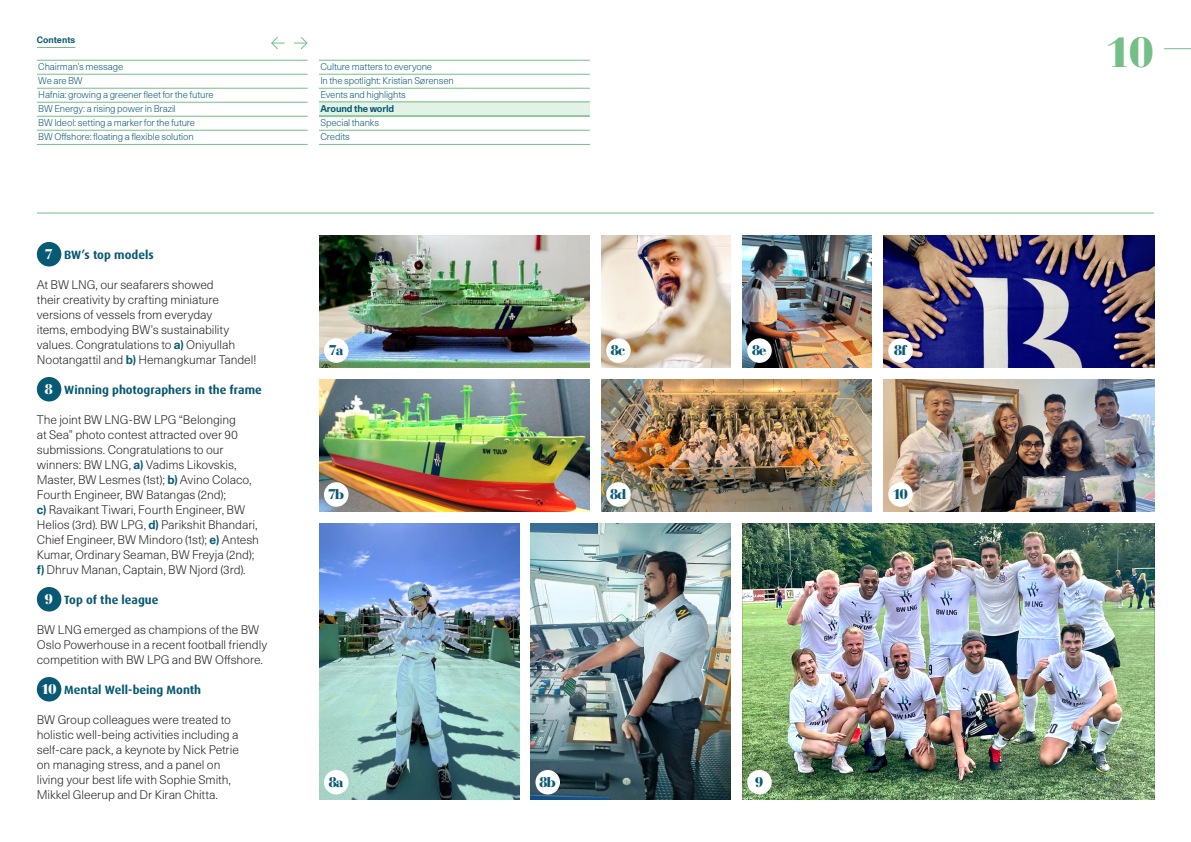
<style>
.page{position:relative;width:1191px;height:842px;background:#fff}
.page>*{position:absolute;margin:0;border:0;box-sizing:border-box;transform-origin:0 0}
.t1{font:900 42px "Bauer Bodoni";color:#73bf87}
.t2{font:900 14px "Bauer Bodoni";letter-spacing:-.1em;color:#085973}
.t3{font:300 12px/15px "Unica 77 LL";letter-spacing:-.005em;color:#231f20}
.t4{font:700 12px "Dax Pro";color:#085973}
.t5{font:300 9.5px/14px "Unica 77 LL";letter-spacing:-.015em;color:#085973}
.t6{font:700 9.5px "Unica 77 LL";letter-spacing:-.015em;color:#085973}
.t7{font:700 9px "Unica 77 LL";letter-spacing:.005em;color:#085973}
.s1{font-family:"Bauer Bodoni";font-weight:900;font-size:14px;color:#fff}
.s2{font-weight:700;color:#085973}
</style>
<div class="page">
<img style="left:530px;top:523px;width:201px;height:276px">
<div style="left:535px;top:770px;width:25px;height:24px;background:#fff;border-radius:50%"></div>
<img style="left:601px;top:235px;width:130px;height:133px">
<img style="left:319px;top:235px;width:271px;height:133px">
<img style="left:742px;top:235px;width:130px;height:133px">
<img style="left:601px;top:379px;width:271px;height:133px">
<img style="left:883px;top:379px;width:271px;height:133px">
<img style="left:319px;top:379px;width:271px;height:133px">
<img style="left:742px;top:523px;width:412px;height:276px">
<img style="left:883px;top:235px;width:271px;height:133px">
<div style="left:37px;top:242px;width:24px;height:24px;background:#085973;border-radius:50%"></div>
<div style="left:37px;top:377px;width:24px;height:24px;background:#085973;border-radius:50%"></div>
<div style="left:37px;top:587px;width:24px;height:24px;background:#085973;border-radius:50%"></div>
<div style="left:37px;top:677px;width:24px;height:24px;background:#085973;border-radius:50%"></div>
<div style="left:747px;top:770px;width:24px;height:24px;background:#fff;border-radius:50%"></div>
<img style="left:319px;top:523px;width:200px;height:276px">
<div style="left:324px;top:770px;width:24px;height:24px;background:#fff;border-radius:50%"></div>
<div style="left:324px;top:482px;width:24px;height:25px;background:#fff;border-radius:50%"></div>
<div style="left:606px;top:482px;width:25px;height:25px;background:#fff;border-radius:50%"></div>
<div style="left:888px;top:482px;width:24px;height:25px;background:#fff;border-radius:50%"></div>
<div style="left:888px;top:338px;width:24px;height:25px;background:#fff;border-radius:50%"></div>
<div style="left:747px;top:338px;width:24px;height:25px;background:#fff;border-radius:50%"></div>
<div style="left:606px;top:338px;width:24px;height:25px;background:#fff;border-radius:50%"></div>
<div style="left:324px;top:338px;width:24px;height:25px;background:#fff;border-radius:50%"></div>
<hr style="left:37px;top:213px;width:1117px;height:1px;background:#73bf87">
<hr style="left:37px;top:47px;width:38px;height:1px;background:#73bf87">
<svg style="left:271px;top:37px;width:14px;height:12px"></svg>
<svg style="left:294px;top:37px;width:14px;height:12px"></svg>
<svg style="left:1164px;top:48px;width:27px;height:1px"></svg>
<hr style="left:37px;top:60px;width:271px;height:1px;background:#73bf87">
<hr style="left:37px;top:74px;width:271px;height:1px;background:#73bf87">
<hr style="left:37px;top:88px;width:271px;height:1px;background:#73bf87">
<hr style="left:37px;top:102px;width:271px;height:1px;background:#73bf87">
<hr style="left:37px;top:116px;width:271px;height:1px;background:#73bf87">
<hr style="left:37px;top:130px;width:271px;height:1px;background:#73bf87">
<hr style="left:37px;top:144px;width:271px;height:1px;background:#73bf87">
<hr style="left:319px;top:60px;width:271px;height:1px;background:#73bf87">
<hr style="left:319px;top:74px;width:271px;height:1px;background:#73bf87">
<hr style="left:319px;top:88px;width:271px;height:1px;background:#73bf87">
<div style="left:319px;top:102px;width:271px;height:14px;background:#e3f2e7"></div>
<hr style="left:319px;top:101px;width:271px;height:1px;background:#73bf87">
<hr style="left:319px;top:115px;width:271px;height:1px;background:#73bf87">
<hr style="left:319px;top:116px;width:271px;height:1px;background:#73bf87">
<hr style="left:319px;top:130px;width:271px;height:1px;background:#73bf87">
<hr style="left:319px;top:144px;width:271px;height:1px;background:#73bf87">
<p class="t7" style="left:37px;top:34px;width:40px">Contents</p>
<p class="t5" style="left:38px;top:59px;width:177px">Chairman’s message<br>We are BW<br>Hafnia: growing a greener fleet for the future<br>BW Energy: a rising power in Brazil<br>BW Ideol: setting a marker for the future<br>BW Offshore: floating a flexible solution</p>
<p class="t5" style="left:320px;top:59px;width:135px">Culture matters to everyone<br>In the spotlight: Kristian Sørensen<br>Events and highlights</p>
<p class="t6" style="left:320px;top:102px;width:75px">Around the world</p>
<p class="t5" style="left:320px;top:115px;width:60px">Special thanks<br>Credits</p>
<p class="t4" style="left:45px;top:247px;width:111px"><span class="s1">7</span> BW’s top models</p>
<p class="t3" style="left:37px;top:277px;width:221px">At BW LNG, our seafarers showed<br>their creativity by crafting miniature versions of vessels from everyday<br>items, embodying BW’s sustainability values. Congratulations to <span class="s2">a)</span> Oniyullah Nootangattil and <span class="s2">b)</span> Hemangkumar Tandel!</p>
<p class="t4" style="left:45px;top:382px;width:219px"><span class="s1">8</span> Winning photographers in the frame</p>
<p class="t3" style="left:37px;top:412px;width:224px">The joint BW LNG-BW LPG “Belonging<br>at Sea” photo contest attracted over 90 submissions. Congratulations to our winners: BW LNG, <span class="s2">a)</span> Vadims Likovskis, Master, BW Lesmes (1st); <span class="s2">b)</span> Avino Colaco, Fourth Engineer, BW Batangas (2nd);<br><span class="s2">c)</span> Ravaikant Tiwari, Fourth Engineer, BW Helios (3rd). BW LPG, <span class="s2">d)</span> Parikshit Bhandari, Chief Engineer, BW Mindoro (1st); <span class="s2">e)</span> Antesh Kumar, Ordinary Seaman, BW Freyja (2nd); <span class="s2">f)</span> Dhruv Manan, Captain, BW Njord (3rd).</p>
<p class="t4" style="left:45px;top:592px;width:115px"><span class="s1">9</span> Top of the league</p>
<p class="t3" style="left:37px;top:622px;width:232px">BW LNG emerged as champions of the BW<br>Oslo Powerhouse in a recent football friendly competition with BW LPG and BW Offshore.</p>
<p class="t4" style="left:41px;top:682px;width:162px"><span class="s1">10</span> Mental Well-being Month</p>
<p class="t3" style="left:37px;top:712px;width:203px">BW Group colleagues were treated to holistic well-being activities including a self-care pack, a keynote by Nick Petrie on managing stress, and a panel on living your best life with Sophie Smith, Mikkel Gleerup and Dr Kiran Chitta.</p>
<p class="t2" style="left:328px;top:342px;width:16px">7a</p>
<p class="t2" style="left:610px;top:342px;width:16px">8c</p>
<p class="t2" style="left:751px;top:342px;width:16px">8e</p>
<p class="t2" style="left:894px;top:342px;width:14px">8f</p>
<p class="t2" style="left:328px;top:486px;width:18px">7b</p>
<p class="t2" style="left:610px;top:486px;width:18px">8d</p>
<p class="t2" style="left:892px;top:486px;width:17px">10</p>
<p class="t2" style="left:539px;top:773px;width:18px">8b</p>
<p class="t2" style="left:328px;top:773px;width:16px">8a</p>
<p class="t2" style="left:755px;top:773px;width:10px">9</p>
<h1 class="t1" style="left:1105px;top:27px;width:50px">10</h1>
</div>
